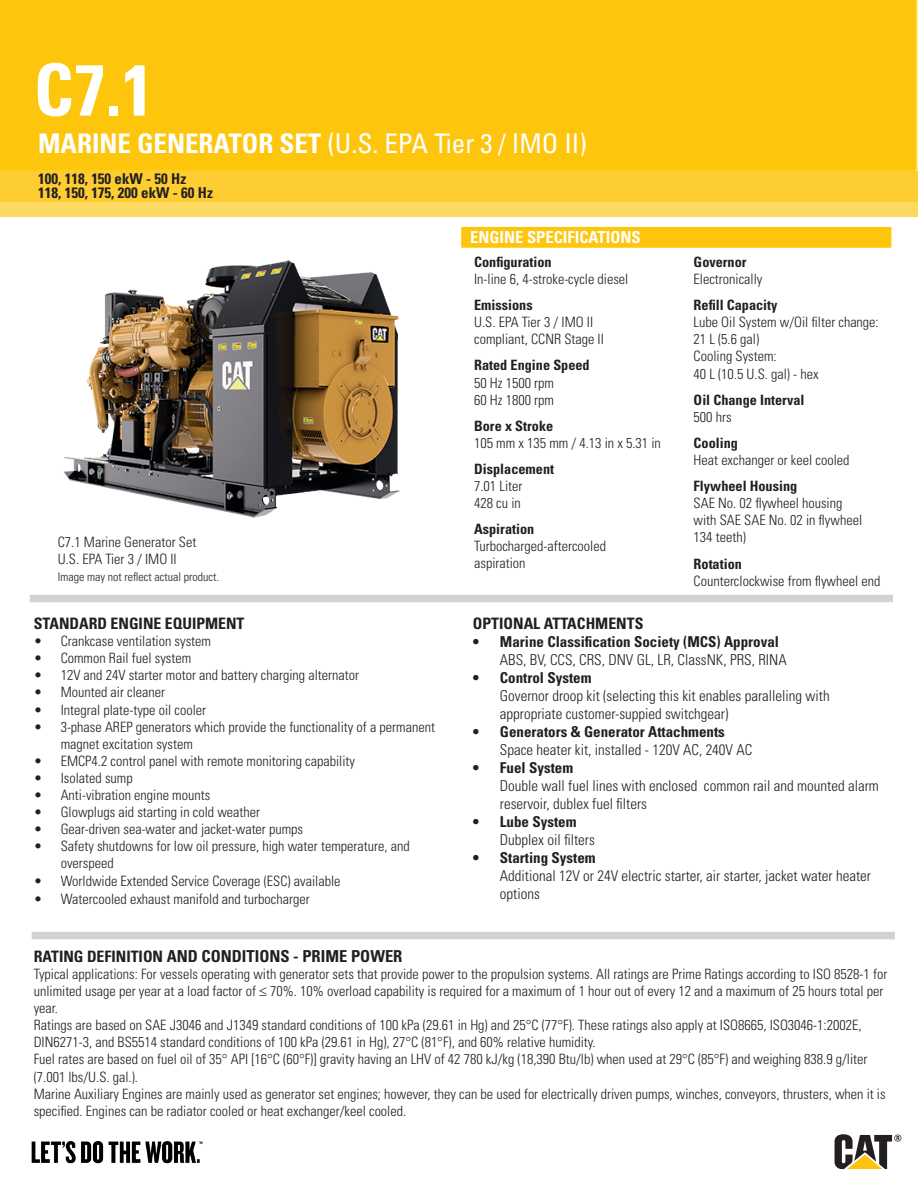
<style>
.page{position:relative;width:918px;height:1188px;background:#fff}
.page>*{position:absolute;margin:0;border:0;box-sizing:border-box;transform-origin:0 0}
.t1{font:700 condensed 72px "Univers";color:#fff}
.t2{font:condensed 27px "Univers";color:#fff}
.t3{font:700 condensed 16.5px "Univers";color:#231f20}
.t4{font:700 condensed 16.5px "Univers";color:#fff}
.t5{font:700 condensed 15.75px "Univers";color:#231f20}
.t6{font:300 condensed 15px/18px "Univers";color:#231f20}
.t7{font:700 condensed 15px "Univers";color:#231f20}
.t8{font:300 condensed 14.25px/17.1px "Univers";color:#231f20}
.t9{font:700 condensed 14.25px "Univers";color:#231f20}
.t10{font:300 condensed 12px "Univers";color:#231f20}
.s1{font-weight:700}
.s2{font-size:15.75px}
</style>
<div class="page">
<div style="left:0;top:0;width:918px;height:171px;background:#fec50d"></div>
<div style="left:0;top:171px;width:918px;height:31px;background:#fecd32"></div>
<div style="left:0;top:202px;width:918px;height:14px;background:#fed962"></div>
<div style="left:30px;top:595px;width:863px;height:7px;background:#d1d2d4"></div>
<div style="left:460px;top:225px;width:433px;height:24px;background:#fec50d;border:2px solid #fff"></div>
<svg style="left:835px;top:1134px;width:66px;height:35px"></svg>
<img style="left:31px;top:1141px;width:172px;height:23px">
<img style="left:64px;top:260px;width:336px;height:258px">
<div style="left:32px;top:932px;width:863px;height:7px;background:#d1d2d4"></div>
<h1 class="t1" style="left:34px;top:46px;width:121px">C7.1</h1>
<h2 class="t2" style="left:38px;top:126px;width:550px"><span class="s1">MARINE GENERATOR SET</span> (U.S. EPA Tier 3 / IMO II)</h2>
<p class="t7" style="left:38px;top:169px;width:150px">100, 118, 150 ekW - 50 Hz</p>
<p class="t7" style="left:38px;top:183px;width:176px">118, 150, 175, 200 ekW - 60 Hz</p>
<p class="t8" style="left:58px;top:533px;width:140px">C7.1 Marine Generator Set<br>U.S. EPA Tier 3 / IMO II</p>
<p class="t10" style="left:58px;top:570px;width:163px">Image may not reflect actual product.</p>
<p class="t5" style="left:34px;top:614px;width:212px">STANDARD ENGINE EQUIPMENT</p>
<p class="t8" style="left:34px;top:633px;width:179px">• Crankcase ventilation system</p>
<p class="t8" style="left:34px;top:650px;width:159px">• Common Rail fuel system</p>
<p class="t8" style="left:34px;top:667px;width:327px">• 12V and 24V starter motor and battery charging alternator</p>
<p class="t8" style="left:34px;top:684px;width:133px">• Mounted air cleaner</p>
<p class="t8" style="left:34px;top:701px;width:174px">• Integral plate-type oil cooler</p>
<p class="t8" style="left:61px;top:718px;width:376px;text-indent:-27px">• 3-phase AREP generators which provide the functionality of a permanent magnet excitation system</p>
<p class="t8" style="left:34px;top:752px;width:323px">• EMCP4.2 control panel with remote monitoring capability</p>
<p class="t8" style="left:34px;top:769px;width:101px">• Isolated sump</p>
<p class="t8" style="left:34px;top:786px;width:178px">• Anti-vibration engine mounts</p>
<p class="t8" style="left:34px;top:804px;width:228px">• Glowplugs aid starting in cold weather</p>
<p class="t8" style="left:34px;top:821px;width:271px">• Gear-driven sea-water and jacket-water pumps</p>
<p class="t8" style="left:61px;top:838px;width:350px;text-indent:-27px">• Safety shutdowns for low oil pressure, high water temperature, and overspeed</p>
<p class="t8" style="left:34px;top:872px;width:308px">• Worldwide Extended Service Coverage (ESC) available</p>
<p class="t8" style="left:34px;top:890px;width:277px">• Watercooled exhaust manifold and turbocharger</p>
<p class="t4" style="left:470px;top:227px;width:172px">ENGINE SPECIFICATIONS</p>
<p class="t9" style="left:474px;top:253px;width:79px">Configuration</p>
<p class="t8" style="left:474px;top:270px;width:156px">In-line 6, 4-stroke-cycle diesel</p>
<p class="t9" style="left:474px;top:296px;width:60px">Emissions</p>
<p class="t8" style="left:474px;top:314px;width:131px">U.S. EPA Tier 3 / IMO II compliant, CCNR Stage II</p>
<p class="t9" style="left:474px;top:357px;width:117px">Rated Engine Speed</p>
<p class="t8" style="left:474px;top:374px;width:81px">50 Hz 1500 rpm<br>60 Hz 1800 rpm</p>
<p class="t9" style="left:474px;top:417px;width:81px">Bore x Stroke</p>
<p class="t8" style="left:474px;top:434px;width:188px">105 mm x 135 mm / 4.13 in x 5.31 in</p>
<p class="t9" style="left:474px;top:460px;width:81px">Displacement</p>
<p class="t8" style="left:474px;top:478px;width:50px">7.01 Liter<br>428 cu in</p>
<p class="t9" style="left:474px;top:520px;width:62px">Aspiration</p>
<p class="t8" style="left:474px;top:538px;width:133px">Turbocharged-aftercooled aspiration</p>
<p class="t9" style="left:694px;top:253px;width:55px">Governor</p>
<p class="t8" style="left:694px;top:271px;width:70px">Electronically</p>
<p class="t9" style="left:694px;top:296px;width:85px">Refill Capacity</p>
<p class="t8" style="left:694px;top:314px;width:187px">Lube Oil System w/Oil filter change:<br>21 L (5.6 gal)<br>Cooling System:<br>40 L (10.5 U.S. gal) - hex</p>
<p class="t9" style="left:694px;top:391px;width:112px">Oil Change Interval</p>
<p class="t8" style="left:694px;top:408px;width:39px">500 hrs</p>
<p class="t9" style="left:694px;top:434px;width:46px">Cooling</p>
<p class="t8" style="left:694px;top:451px;width:157px">Heat exchanger or keel cooled</p>
<p class="t9" style="left:694px;top:477px;width:105px">Flywheel Housing</p>
<p class="t8" style="left:694px;top:495px;width:170px">SAE No. 02 flywheel housing with SAE SAE No. 02 in flywheel<br>134 teeth)</p>
<p class="t9" style="left:694px;top:555px;width:50px">Rotation</p>
<p class="t8" style="left:694px;top:572px;width:188px">Counterclockwise from flywheel end</p>
<p class="t5" style="left:473px;top:614px;width:172px">OPTIONAL ATTACHMENTS</p>
<p class="t7" style="left:473px;top:633px;width:308px">• Marine Classification Society (MCS) Approval</p>
<p class="t6" style="left:500px;top:651px;width:288px">ABS, BV, CCS, CRS, DNV GL, LR, ClassNK, PRS, RINA</p>
<p class="t7" style="left:473px;top:669px;width:120px">• Control System</p>
<p class="t6" style="left:500px;top:687px;width:331px">Governor droop kit (selecting this kit enables paralleling with appropriate customer-suppied switchgear)</p>
<p class="t7" style="left:473px;top:723px;width:253px">• Generators &amp; Generator Attachments</p>
<p class="t6" style="left:500px;top:741px;width:254px">Space heater kit, installed - 120V AC, 240V AC</p>
<p class="t7" style="left:473px;top:759px;width:102px">• Fuel System</p>
<p class="t6" style="left:500px;top:777px;width:380px">Double wall fuel lines with enclosed common rail and mounted alarm reservoir, dublex fuel filters</p>
<p class="t7" style="left:473px;top:813px;width:105px">• Lube System</p>
<p class="t6" style="left:500px;top:831px;width:96px">Dubplex oil filters</p>
<p class="t7" style="left:473px;top:849px;width:124px">• Starting System</p>
<p class="t6" style="left:500px;top:867px;width:373px">Additional 12V or 24V electric starter, air starter, jacket water heater options</p>
<p class="t3" style="left:34px;top:946px;width:370px"><span class="s2">RATING DEFINITION</span> AND CONDITIONS - PRIME POWER</p>
<p class="t8" style="left:34px;top:965px;width:855px">Typical applications: For vessels operating with generator sets that provide power to the propulsion systems. All ratings are Prime Ratings according to ISO 8528-1 for unlimited usage per year at a load factor of ≤ 70%. 10% overload capability is required for a maximum of 1 hour out of every 12 and a maximum of 25 hours total per year.<br>Ratings are based on SAE J3046 and J1349 standard conditions of 100 kPa (29.61 in Hg) and 25°C (77°F). These ratings also apply at ISO8665, ISO3046-1:2002E, DIN6271-3, and BS5514 standard conditions of 100 kPa (29.61 in Hg), 27°C (81°F), and 60% relative humidity.<br>Fuel rates are based on fuel oil of 35° API [16°C (60°F)] gravity having an LHV of 42 780 kJ/kg (18,390 Btu/lb) when used at 29°C (85°F) and weighing 838.9 g/liter (7.001 lbs/U.S. gal.).<br>Marine Auxiliary Engines are mainly used as generator set engines; however, they can be used for electrically driven pumps, winches, conveyors, thrusters, when it is specified. Engines can be radiator cooled or heat exchanger/keel cooled.</p>
</div>
